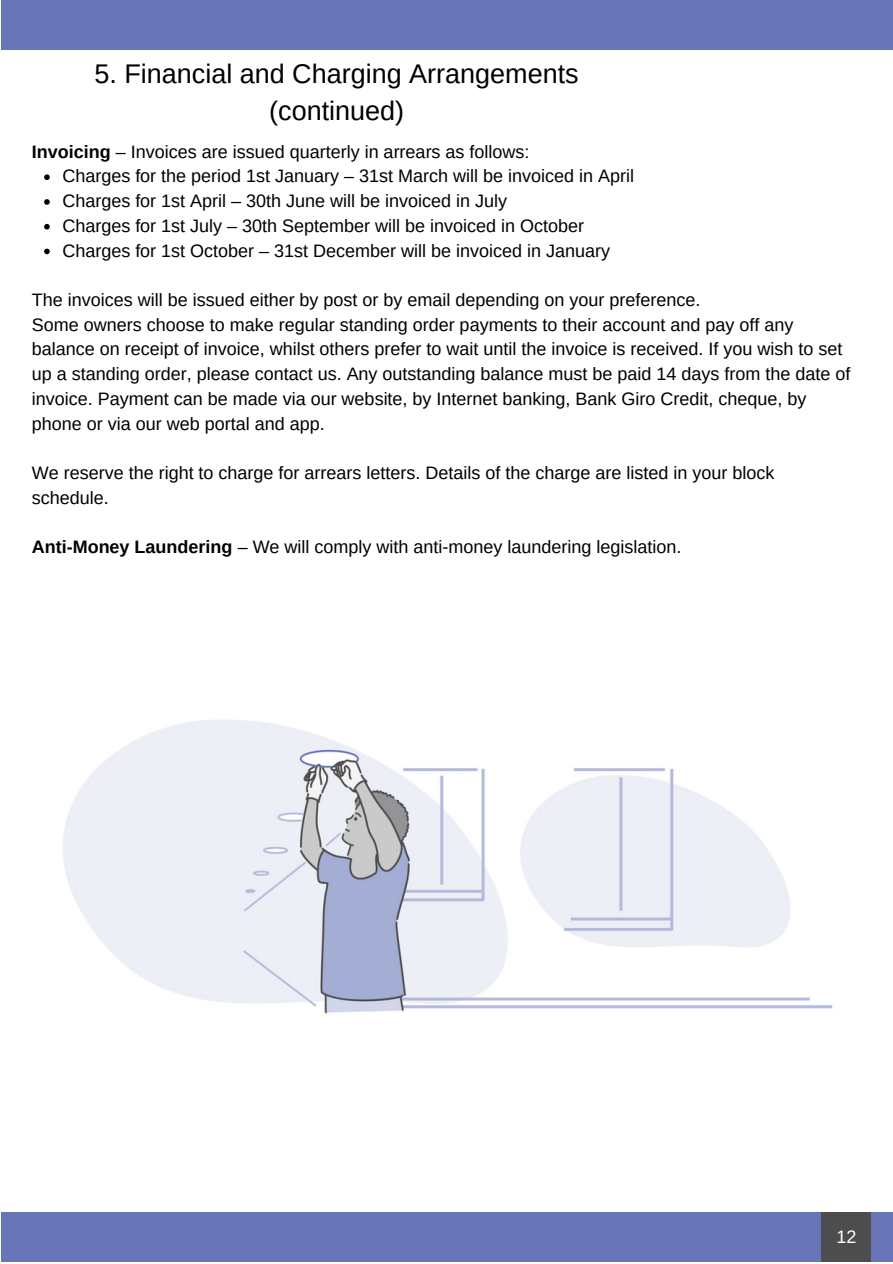
<style>
.page{position:relative;width:893px;height:1264px;background:#fff}
.page>*{position:absolute;margin:0;border:0;box-sizing:border-box;transform-origin:0 0}
.t1{font:27px/37px "Arimo";color:#000;text-align:center}
.t2{font:18px/24.8px "Arimo";color:#000}
.t3{font:18px "Arimo";color:#fff}
.s1{font-weight:700}
</style>
<div class="page">
<svg style="left:44px;top:174px;width:6px;height:6px"></svg>
<svg style="left:44px;top:199px;width:6px;height:6px"></svg>
<svg style="left:44px;top:224px;width:6px;height:5px"></svg>
<svg style="left:44px;top:249px;width:6px;height:5px"></svg>
<div style="left:1px;top:1212px;width:891px;height:49px;background:#6875b8"></div>
<div style="left:821px;top:1212px;width:49px;height:49px;background:#4d4d4f"></div>
<div style="left:1px;top:0;width:891px;height:49px;background:#6875b8"></div>
<img style="left:63px;top:720px;width:770px;height:294px">
<h1 class="t1" style="left:94px;top:55px;width:486px">5. Financial and Charging Arrangements (continued)</h1>
<p class="t2" style="left:32px;top:139px;width:499px"><span class="s1">Invoicing</span> – Invoices are issued quarterly in arrears as follows:</p>
<p class="t2" style="left:62px;top:164px;width:573px">Charges for the period 1st January – 31st March will be invoiced in April Charges for 1st April – 30th June will be invoiced in July<br>Charges for 1st July – 30th September will be invoiced in October Charges for 1st October – 31st December will be invoiced in January</p>
<p class="t2" style="left:32px;top:287px;width:820px">The invoices will be issued either by post or by email depending on your preference.<br>Some owners choose to make regular standing order payments to their account and pay off any balance on receipt of invoice, whilst others prefer to wait until the invoice is received. If you wish to set up a standing order, please contact us. Any outstanding balance must be paid 14 days from the date of invoice. Payment can be made via our website, by Internet banking, Bank Giro Credit, cheque, by phone or via our web portal and app.</p>
<p class="t2" style="left:32px;top:460px;width:744px">We reserve the right to charge for arrears letters. Details of the charge are listed in your block schedule.</p>
<p class="t2" style="left:32px;top:535px;width:651px"><span class="s1">Anti-Money Laundering</span> – We will comply with anti-money laundering legislation.</p>
<p class="t3" style="left:836px;top:1226px;width:21px">12</p>
</div>
